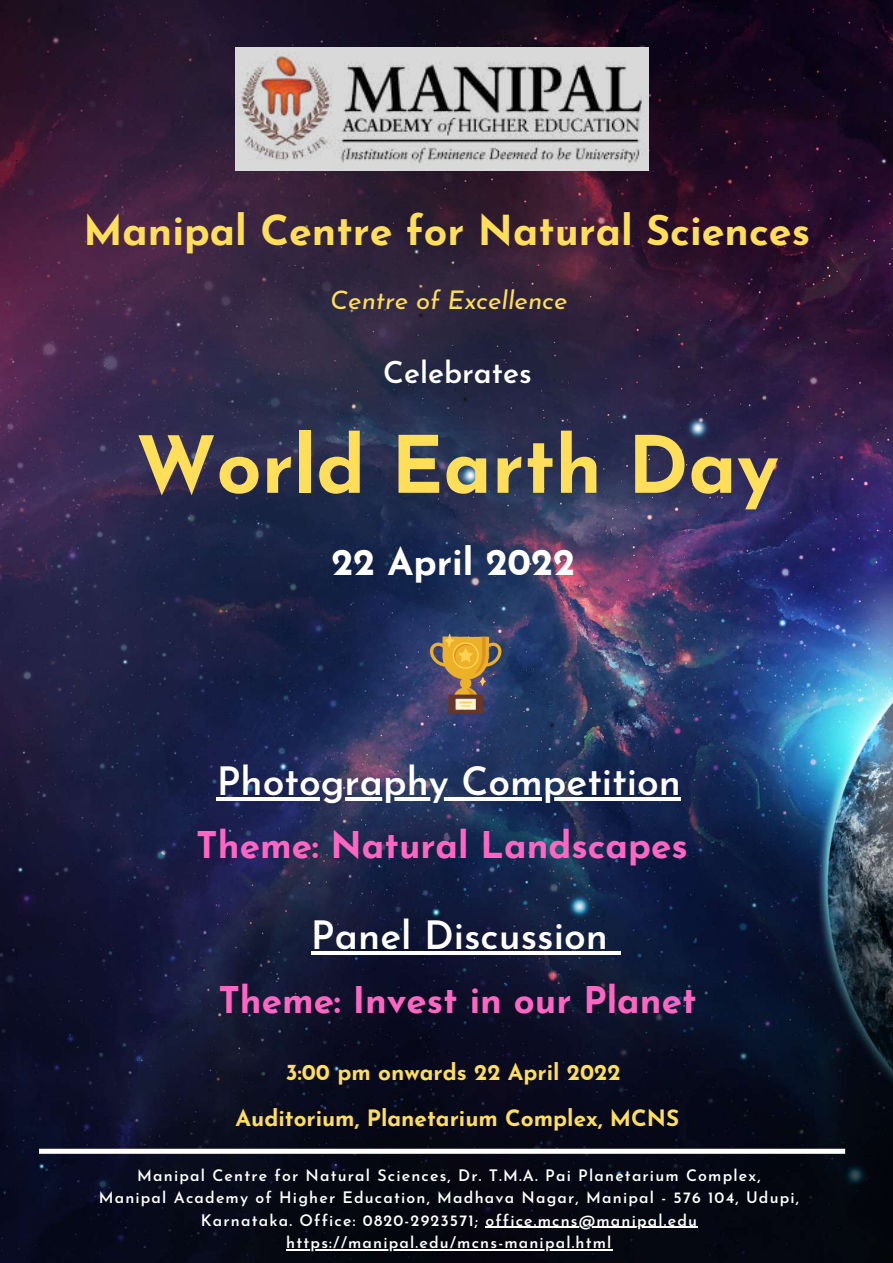
<style>
.page{position:relative;width:893px;height:1263px;background:#fff}
.page>*{position:absolute;margin:0;border:0;box-sizing:border-box;transform-origin:0 0}
.t1{font:700 78.75px "Josefin Sans";color:#ffde59}
.t2{font:700 41.25px "Josefin Sans";color:#ffde59}
.t3{font:600 39px "Josefin Sans";color:#fff}
.t4{font:700 37.5px "Josefin Sans";color:#fff}
.t5{font:700 36.75px "Josefin Sans";color:#ff66c4}
.t6{font:600 30px "Josefin Sans";color:#fff}
.t7{font:italic 25.72px "Josefin Sans";color:#ffde59}
.t8{font:700 22.5px/46.2px "Josefin Sans";color:#ffde59;text-align:center}
.t9{font:600 15.83px/22.5px "Josefin Sans";letter-spacing:.075em;color:#fff;text-align:center}
</style>
<div class="page">
<img style="left:0;top:0;width:893px;height:1263px">
<svg style="left:430px;top:634px;width:71px;height:80px"></svg>
<div style="left:39px;top:1149px;width:806px;height:5px;background:#fff"></div>
<hr style="left:485px;top:1227px;width:213px;height:1px;background:#fff">
<hr style="left:286px;top:1249px;width:326px;height:1px;background:#fff">
<img style="left:235px;top:35px;width:414px;height:144px">
<hr style="left:217px;top:797px;width:464px;height:3px;background:#fff">
<hr style="left:311px;top:951px;width:297px;height:4px;background:#fff">
<hr style="left:608px;top:951px;width:12px;height:4px;background:#fff">
<h2 class="t2" style="left:83px;top:214px;width:728px">Manipal Centre for Natural Sciences</h2>
<h3 class="t7" style="left:330px;top:289px;width:239px">Centre of Excellence</h3>
<h3 class="t6" style="left:383px;top:360px;width:150px">Celebrates</h3>
<h1 class="t1" style="left:136px;top:434px;width:644px">World Earth Day</h1>
<h3 class="t4" style="left:331px;top:547px;width:245px">22 April 2022</h3>
<h3 class="t3" style="left:217px;top:766px;width:466px">Photography Competition</h3>
<h3 class="t5" style="left:196px;top:831px;width:493px">Theme: Natural Landscapes</h3>
<h3 class="t3" style="left:311px;top:920px;width:298px">Panel Discussion</h3>
<h3 class="t5" style="left:218px;top:985px;width:480px">Theme: Invest in our Planet</h3>
<h3 class="t8" style="left:235px;top:1051px;width:445px">3:00 pm onwards 22 April 2022<br>Auditorium, Planetarium Complex, MCNS</h3>
<p class="t9" style="left:99px;top:1165px;width:702px">Manipal Centre for Natural Sciences, Dr. T.M.A. Pai Planetarium Complex,<br>Manipal Academy of Higher Education, Madhava Nagar, Manipal - 576 104, Udupi, Karnataka. Office: 0820-2923571; office.mcns@manipal.edu https://manipal.edu/mcns-manipal.html</p>
</div>
